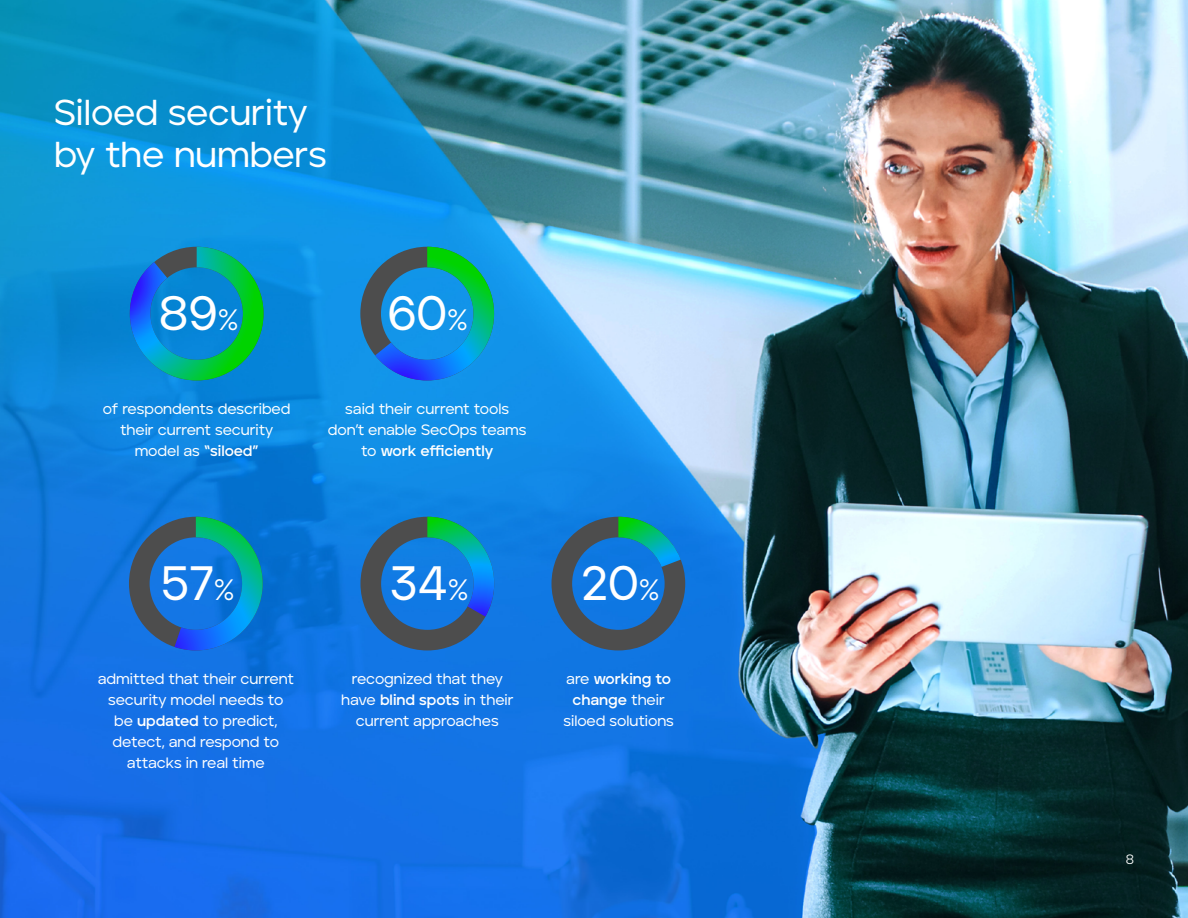
<style>
.page{position:relative;width:1188px;height:918px;background:#fff}
.page>*{position:absolute;margin:0;border:0;box-sizing:border-box;transform-origin:0 0}
.t1{font:500 48.15px "Aventa";color:#fff}
.t2{font:500 36px/42px "Aventa";color:#fff}
.t3{font:500 15px/21px "Aventa";letter-spacing:-.005em;color:#fff;text-align:center}
.t4{font:13.5px "Aventa";color:#fff}
.s1{font-size:29.4px}
.s2{font-weight:700}
</style>
<div class="page">
<img style="left:0;top:0;width:1188px;height:918px">
<svg style="left:129px;top:517px;width:134px;height:133px;background:#1876ba"></svg>
<svg style="left:552px;top:517px;width:133px;height:133px;background:#226ea8"></svg>
<svg style="left:360px;top:517px;width:134px;height:133px;background:#1f72b2"></svg>
<svg style="left:130px;top:247px;width:134px;height:133px;background:#0a90ae"></svg>
<svg style="left:360px;top:247px;width:134px;height:133px;background:#188bbb"></svg>
<h2 class="t2" style="left:54px;top:91px;width:274px">Siloed security by the numbers</h2>
<h1 class="t1" style="left:159px;top:284px;width:81px">89<span class="s1">%</span></h1>
<p class="t3" style="left:103px;top:398px;width:189px">of respondents described their current security model as <span class="s2">“siloed”</span></p>
<h1 class="t1" style="left:387px;top:284px;width:82px">60<span class="s1">%</span></h1>
<p class="t3" style="left:328px;top:398px;width:200px">said their current tools don’t enable SecOps teams to <span class="s2">work efficiently</span></p>
<h1 class="t1" style="left:161px;top:554px;width:75px">57<span class="s1">%</span></h1>
<p class="t3" style="left:98px;top:668px;width:198px">admitted that their current security model needs to be <span class="s2">updated</span> to predict, detect, and respond to attacks in real time</p>
<h1 class="t1" style="left:390px;top:554px;width:80px">34<span class="s1">%</span></h1>
<p class="t3" style="left:341px;top:668px;width:174px">recognized that they have <span class="s2">blind spots</span> in their current approaches</p>
<h1 class="t1" style="left:581px;top:554px;width:80px">20<span class="s1">%</span></h1>
<p class="t3" style="left:564px;top:668px;width:112px">are <span class="s2">working to change</span> their siloed solutions</p>
<p class="t4" style="left:1126px;top:851px;width:10px">8</p>
</div>
